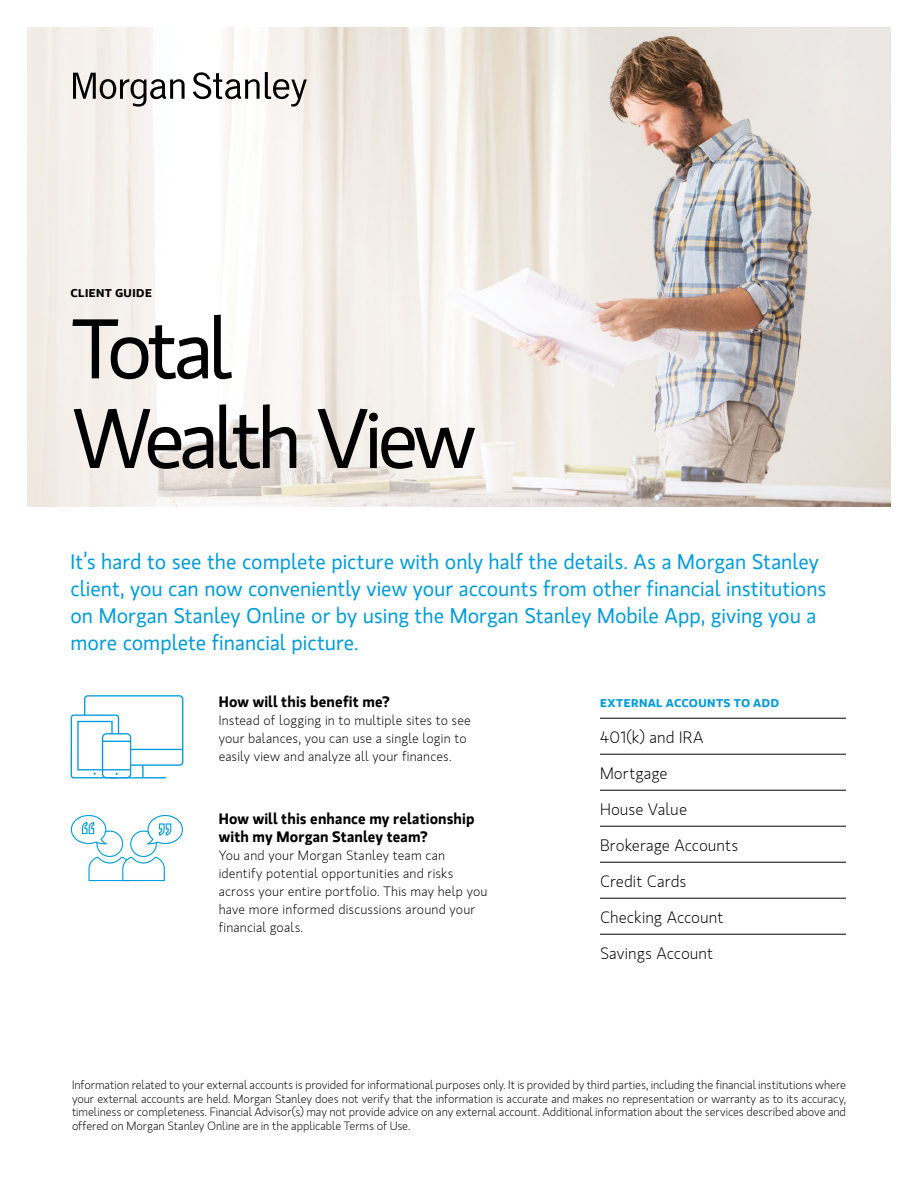
<style>
.page{position:relative;width:918px;height:1188px;background:#fff}
.page>*{position:absolute;margin:0;border:0;box-sizing:border-box;transform-origin:0 0}
.Title__60_KO{font:84px/89.7px "MS Gloriola II Std";letter-spacing:-.065em;color:#000}
.Intro_G_14_Light_Blu{font:21px/27px "MS Gloriola II Std";color:#009bda}
.Body__G-Lt{font:300 16.5px "MS Gloriola II Std";letter-spacing:.005em;color:#000}
.Body_Head{font:700 15px/18px "MS Gloriola II Std";letter-spacing:.01em;color:#000}
.Body__G-Lt-2{font:300 13.5px/18px "MS Gloriola II Std";letter-spacing:.015em;color:#000}
.Disclosure{font:300 12px/13.5px "MS Gloriola II Std";letter-spacing:-.005em;color:#000;text-align:justify}
.Body_Subhead{font:700 11.25px "MS Gloriola II Std";letter-spacing:.03em;color:#009bda;scale:1.1 1}
.Body_Subhead-2{font:700 11.25px "MS Gloriola II Std";letter-spacing:.035em;color:#000;scale:1.1 1}
</style>
<div class="page">
<img style="left:27px;top:27px;width:864px;height:480px">
<svg style="left:193px;top:72px;width:114px;height:35px"></svg>
<svg style="left:73px;top:73px;width:112px;height:34px"></svg>
<hr style="left:600px;top:718px;width:246px;height:1px;background:#000">
<hr style="left:600px;top:754px;width:246px;height:1px;background:#000">
<hr style="left:600px;top:790px;width:246px;height:1px;background:#000">
<hr style="left:600px;top:826px;width:246px;height:1px;background:#000">
<hr style="left:600px;top:862px;width:246px;height:1px;background:#000">
<hr style="left:600px;top:898px;width:246px;height:1px;background:#000">
<hr style="left:600px;top:934px;width:246px;height:1px;background:#000">
<div style="left:71px;top:715px;width:48px;height:63px;border:1px solid #009bda;border-radius:3px"></div>
<svg style="left:84px;top:695px;width:99px;height:84px"></svg>
<svg style="left:88px;top:856px;width:77px;height:26px"></svg>
<div style="left:96px;top:831px;width:27px;height:26px;border:1px solid #009bda;border-radius:50%"></div>
<div style="left:130px;top:831px;width:27px;height:26px;border:1px solid #009bda;border-radius:50%"></div>
<svg style="left:70px;top:814px;width:40px;height:31px"></svg>
<svg style="left:144px;top:814px;width:39px;height:31px"></svg>
<p class="Body_Subhead-2" style="left:70px;top:285px;width:76px">CLIENT GUIDE</p>
<p class="Title__60_KO" style="left:72px;top:302px;width:406px">Total<br>Wealth View</p>
<p class="Intro_G_14_Light_Blu" style="left:70px;top:548px;width:757px">It’s hard to see the complete picture with only half the details. As a Morgan Stanley client, you can now conveniently view your accounts from other financial institutions on Morgan Stanley Online or by using the Morgan Stanley Mobile App, giving you a more complete financial picture.</p>
<p class="Body_Head" style="left:219px;top:692px;width:173px">How will this benefit me?</p>
<p class="Body__G-Lt-2" style="left:219px;top:711px;width:254px">Instead of logging in to multiple sites to see your balances, you can use a single login to easily view and analyze all your finances.</p>
<p class="Body_Head" style="left:219px;top:809px;width:257px">How will this enhance my relationship with my Morgan Stanley team?</p>
<p class="Body__G-Lt-2" style="left:219px;top:846px;width:270px">You and your Morgan Stanley team can identify potential opportunities and risks across your entire portfolio. This may help you have more informed discussions around your financial goals.</p>
<p class="Body_Subhead" style="left:600px;top:695px;width:164px">EXTERNAL ACCOUNTS TO ADD</p>
<p class="Body__G-Lt" style="left:600px;top:728px;width:105px">401(k) and IRA</p>
<p class="Body__G-Lt" style="left:600px;top:764px;width:69px">Mortgage</p>
<p class="Body__G-Lt" style="left:600px;top:800px;width:89px">House Value</p>
<p class="Body__G-Lt" style="left:600px;top:836px;width:140px">Brokerage Accounts</p>
<p class="Body__G-Lt" style="left:600px;top:872px;width:88px">Credit Cards</p>
<p class="Body__G-Lt" style="left:600px;top:908px;width:125px">Checking Account</p>
<p class="Body__G-Lt" style="left:600px;top:944px;width:115px">Savings Account</p>
<p class="Disclosure" style="left:72px;top:1078px;width:776px">Information related to your external accounts is provided for informational purposes only. It is provided by third parties, including the financial institutions where your external accounts are held. Morgan Stanley does not verify that the information is accurate and makes no representation or warranty as to its accuracy, timeliness or completeness. Financial Advisor(s) may not provide advice on any external account. Additional information about the services described above and offered on Morgan Stanley Online are in the applicable Terms of Use.</p>
</div>
